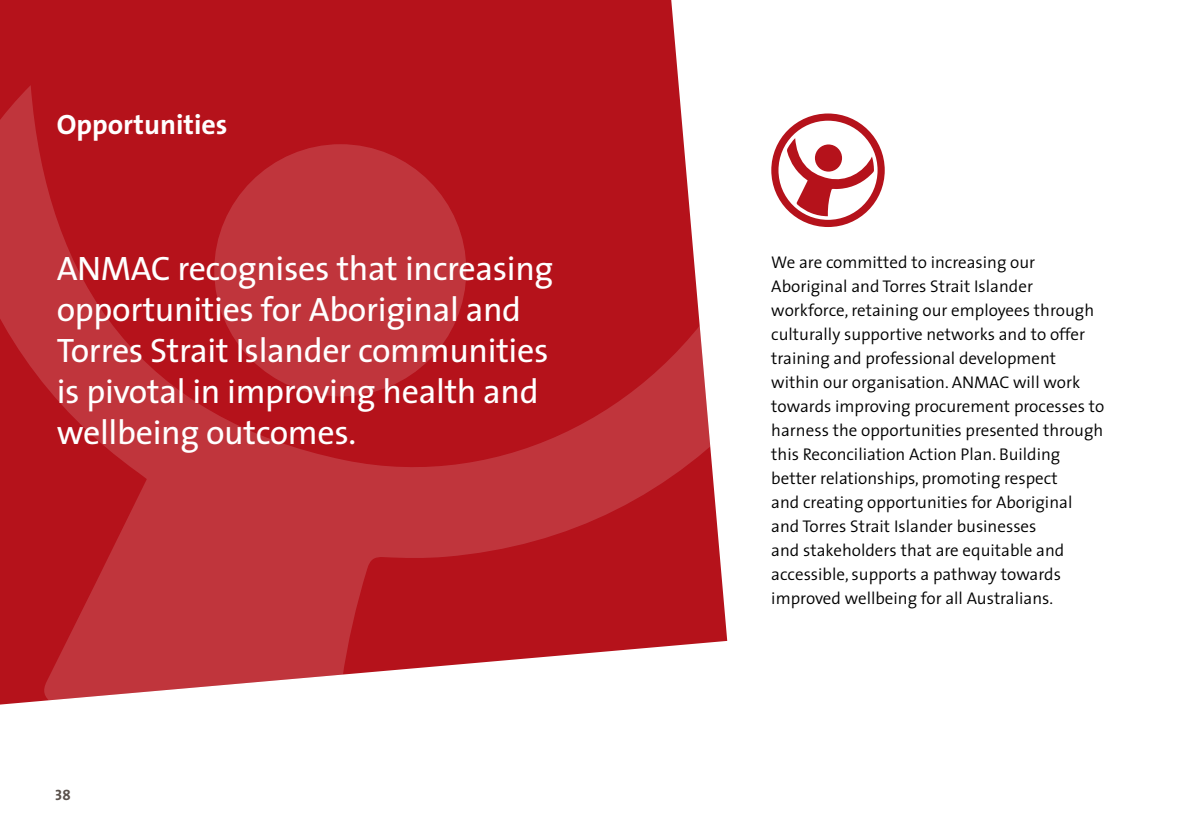
<style>
.page{position:relative;width:1191px;height:840px;background:#fff}
.page>*{position:absolute;margin:0;border:0;box-sizing:border-box;transform-origin:0 0}
.t1{font:34px/41px "The Sans";letter-spacing:-.01em;color:#fff}
.t2{font:700 28px "The Sans";color:#fff}
.t3{font:300 17px/24px "The Sans";color:#000}
.t4{font:15px "The Sans Bold Caps";color:#59504b}
</style>
<div class="page">
<div style="left:0;top:0;width:679px;height:85px;background:#b5121b"></div>
<svg style="left:0;top:85px;width:727px;height:619px;fill:#b5121b"></svg>
<div style="left:214px;top:144px;width:252px;height:252px;background:#c0353c;border-radius:50%"></div>
<svg style="left:771px;top:113px;width:113px;height:114px"></svg>
<div style="left:815px;top:144px;width:27px;height:27px;background:#b5121b;border-radius:50%"></div>
<h2 class="t2" style="left:57px;top:101px;width:172px">Opportunities</h2>
<h1 class="t1" style="left:57px;top:247px;width:498px">ANMAC recognises that increasing opportunities for Aboriginal and<br>Torres Strait Islander communities is pivotal in improving health and wellbeing outcomes.</h1>
<p class="t3" style="left:771px;top:249px;width:335px">We are committed to increasing our Aboriginal and Torres Strait Islander workforce, retaining our employees through culturally supportive networks and to offer training and professional development within our organisation. ANMAC will work towards improving procurement processes to harness the opportunities presented through this Reconciliation Action Plan. Building better relationships, promoting respect<br>and creating opportunities for Aboriginal and Torres Strait Islander businesses<br>and stakeholders that are equitable and accessible, supports a pathway towards improved wellbeing for all Australians.</p>
<p class="t4" style="left:55px;top:781px;width:17px">38</p>
</div>
